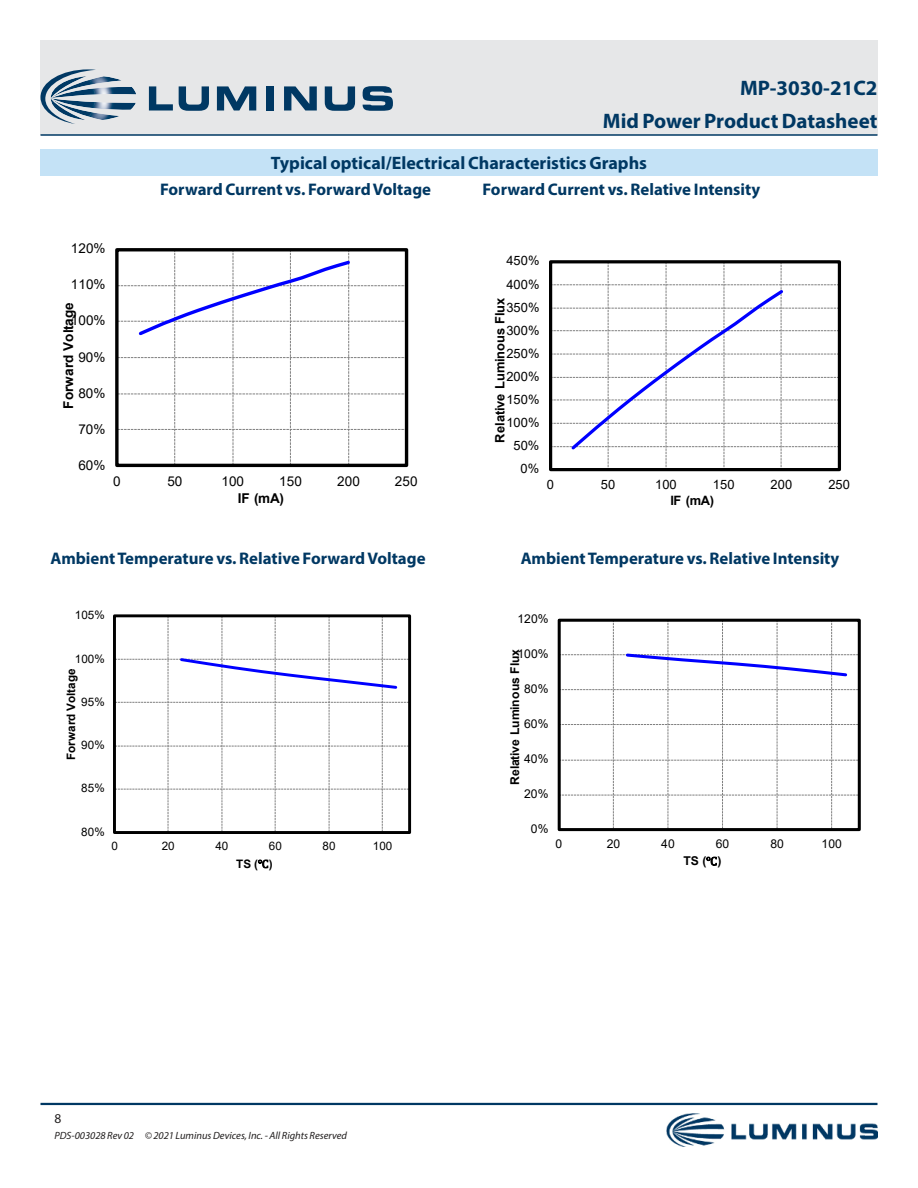
<style>
.page{position:relative;width:918px;height:1188px;background:#fff}
.page>*{position:absolute;margin:0;border:0;box-sizing:border-box;transform-origin:0 0}
.t1{font:700 21px/33px "Myriad Pro";color:#003863;text-align:right}
.t2{font:700 18px "Myriad Pro";color:#003863}
.t3{font:700 16.8px "Myriad Pro";color:#003863}
.t4{font:13.5px "Arial";letter-spacing:.005em;color:#000}
.t5{font:700 13.5px "Arial";letter-spacing:.01em;color:#000}
.t6{font:13.5px "Myriad Pro";color:#221f1f}
.t7{font:12.9px "Arial";letter-spacing:.005em;color:#000}
.t8{font:700 12.9px "Arial";letter-spacing:.005em;color:#000}
.t9{font:12.15px "Arial";letter-spacing:.005em;color:#000}
.t10{font:700 12.15px "Arial";letter-spacing:.01em;color:#000}
.t11{font:11.7px "Arial";letter-spacing:.005em;color:#000}
.t12{font:700 11.7px "Arial";letter-spacing:.015em;color:#000}
.t13{font:italic 10.5px "Myriad Pro";color:#221f1f}
.s1{font-family:"Cambria Math";font-weight:400}
</style>
<div class="page">
<div style="left:41px;top:40px;width:837px;height:95px;background:#e6e7e8"></div>
<hr style="left:41px;top:1103px;width:837px;height:2px;background:#003863">
<hr style="left:41px;top:134px;width:837px;height:2px;background:#003863">
<img style="left:96px;top:102px;width:7px;height:18px">
<svg style="left:40px;top:69px;width:56px;height:55px"></svg>
<svg style="left:149px;top:86px;width:24px;height:25px"></svg>
<svg style="left:179px;top:86px;width:30px;height:25px"></svg>
<svg style="left:217px;top:86px;width:39px;height:25px"></svg>
<div style="left:266px;top:86px;width:8px;height:25px;background:#003863"></div>
<svg style="left:284px;top:86px;width:33px;height:25px"></svg>
<svg style="left:325px;top:86px;width:30px;height:25px"></svg>
<svg style="left:363px;top:86px;width:30px;height:25px"></svg>
<img style="left:666px;top:1114px;width:212px;height:33px">
<div style="left:41px;top:149px;width:837px;height:27px;background:#c4e2f6"></div>
<hr style="left:558px;top:620px;width:1px;height:210px;background:#000">
<hr style="left:559px;top:830px;width:300px;height:1px;background:#000">
<svg style="left:559px;top:619px;width:300px;height:211px"></svg>
<div style="left:113px;top:614px;width:298px;height:220px;border:3px solid #000"></div>
<hr style="left:114px;top:616px;width:1px;height:216px;background:#000">
<hr style="left:115px;top:832px;width:294px;height:1px;background:#000">
<svg style="left:115px;top:616px;width:294px;height:216px"></svg>
<svg style="left:117px;top:249px;width:290px;height:217px"></svg>
<hr style="left:550px;top:469px;width:289px;height:1px;background:#000">
<svg style="left:550px;top:261px;width:290px;height:208px"></svg>
<p class="t1" style="left:603px;top:73px;width:276px">MP-3030-21C2<br>Mid Power Product Datasheet</p>
<p class="t2" style="left:271px;top:156px;width:378px">Typical optical/Electrical Characteristics Graphs</p>
<p class="t3" style="left:160px;top:183px;width:272px">Forward Current vs. Forward Voltage</p>
<p class="t3" style="left:483px;top:183px;width:279px">Forward Current vs. Relative Intensity</p>
<p class="t4" style="left:71px;top:244px;width:36px">120%</p>
<p class="t4" style="left:71px;top:280px;width:36px">110%</p>
<p class="t5" style="left:63px;top:409px;width:108px;rotate:-90deg">Forward Voltage</p>
<p class="t4" style="left:71px;top:316px;width:36px">100%</p>
<p class="t4" style="left:78px;top:352px;width:29px">90%</p>
<p class="t4" style="left:78px;top:388px;width:29px">80%</p>
<p class="t4" style="left:78px;top:424px;width:29px">70%</p>
<p class="t4" style="left:78px;top:460px;width:29px">60%</p>
<p class="t4" style="left:113px;top:476px;width:9px">0</p>
<p class="t4" style="left:167px;top:476px;width:17px">50</p>
<p class="t4" style="left:221px;top:476px;width:24px">100</p>
<p class="t4" style="left:279px;top:476px;width:24px">150</p>
<p class="t4" style="left:337px;top:476px;width:24px">200</p>
<p class="t4" style="left:395px;top:476px;width:24px">250</p>
<p class="t5" style="left:238px;top:494px;width:47px">IF (mA)</p>
<p class="t7" style="left:506px;top:256px;width:35px">450%</p>
<p class="t7" style="left:506px;top:279px;width:35px">400%</p>
<p class="t8" style="left:495px;top:443px;width:146px;rotate:-90deg">Relative Luminous Flux</p>
<p class="t7" style="left:506px;top:302px;width:35px">350%</p>
<p class="t7" style="left:506px;top:325px;width:35px">300%</p>
<p class="t7" style="left:506px;top:348px;width:35px">250%</p>
<p class="t7" style="left:506px;top:371px;width:35px">200%</p>
<p class="t7" style="left:506px;top:395px;width:35px">150%</p>
<p class="t7" style="left:506px;top:418px;width:35px">100%</p>
<p class="t7" style="left:513px;top:441px;width:27px">50%</p>
<p class="t7" style="left:521px;top:464px;width:20px">0%</p>
<p class="t7" style="left:547px;top:479px;width:9px">0</p>
<p class="t7" style="left:601px;top:479px;width:16px">50</p>
<p class="t7" style="left:655px;top:479px;width:23px">100</p>
<p class="t7" style="left:713px;top:479px;width:23px">150</p>
<p class="t7" style="left:771px;top:479px;width:23px">200</p>
<p class="t7" style="left:828px;top:479px;width:23px">250</p>
<p class="t8" style="left:670px;top:496px;width:45px">IF (mA)</p>
<p class="t3" style="left:50px;top:551px;width:377px">Ambient Temperature vs. Relative Forward Voltage</p>
<p class="t3" style="left:521px;top:551px;width:320px">Ambient Temperature vs. Relative Intensity</p>
<p class="t11" style="left:75px;top:611px;width:32px">105%</p>
<p class="t11" style="left:75px;top:654px;width:32px">100%</p>
<p class="t12" style="left:67px;top:760px;width:93px;rotate:-90deg">Forward Voltage</p>
<p class="t11" style="left:81px;top:697px;width:25px">95%</p>
<p class="t11" style="left:81px;top:741px;width:25px">90%</p>
<p class="t11" style="left:81px;top:784px;width:25px">85%</p>
<p class="t11" style="left:81px;top:827px;width:25px">80%</p>
<p class="t11" style="left:111px;top:841px;width:8px">0</p>
<p class="t11" style="left:162px;top:841px;width:15px">20</p>
<p class="t11" style="left:215px;top:841px;width:15px">40</p>
<p class="t11" style="left:269px;top:841px;width:15px">60</p>
<p class="t11" style="left:323px;top:841px;width:15px">80</p>
<p class="t11" style="left:373px;top:841px;width:21px">100</p>
<p class="t12" style="left:236px;top:859px;width:38px">TS (<span class="s1">℃</span>)</p>
<p class="t6" style="left:54px;top:1113px;width:8px">8</p>
<p class="t13" style="left:54px;top:1132px;width:294px">PDS-003028 Rev 02 © 2021 Luminus Devices, Inc. - All Rights Reserved</p>
<p class="t9" style="left:517px;top:615px;width:33px">120%</p>
<p class="t10" style="left:510px;top:785px;width:138px;rotate:-90deg">Relative Luminous Flux</p>
<p class="t9" style="left:517px;top:650px;width:33px">100%</p>
<p class="t9" style="left:524px;top:684px;width:26px">80%</p>
<p class="t9" style="left:524px;top:719px;width:26px">60%</p>
<p class="t9" style="left:524px;top:754px;width:26px">40%</p>
<p class="t9" style="left:524px;top:789px;width:26px">20%</p>
<p class="t9" style="left:531px;top:824px;width:19px">0%</p>
<p class="t9" style="left:555px;top:839px;width:8px">0</p>
<p class="t9" style="left:607px;top:839px;width:15px">20</p>
<p class="t9" style="left:661px;top:839px;width:15px">40</p>
<p class="t9" style="left:716px;top:839px;width:15px">60</p>
<p class="t9" style="left:770px;top:839px;width:15px">80</p>
<p class="t9" style="left:822px;top:839px;width:22px">100</p>
<p class="t10" style="left:683px;top:856px;width:40px">TS (<span class="s1">℃</span>)</p>
</div>
